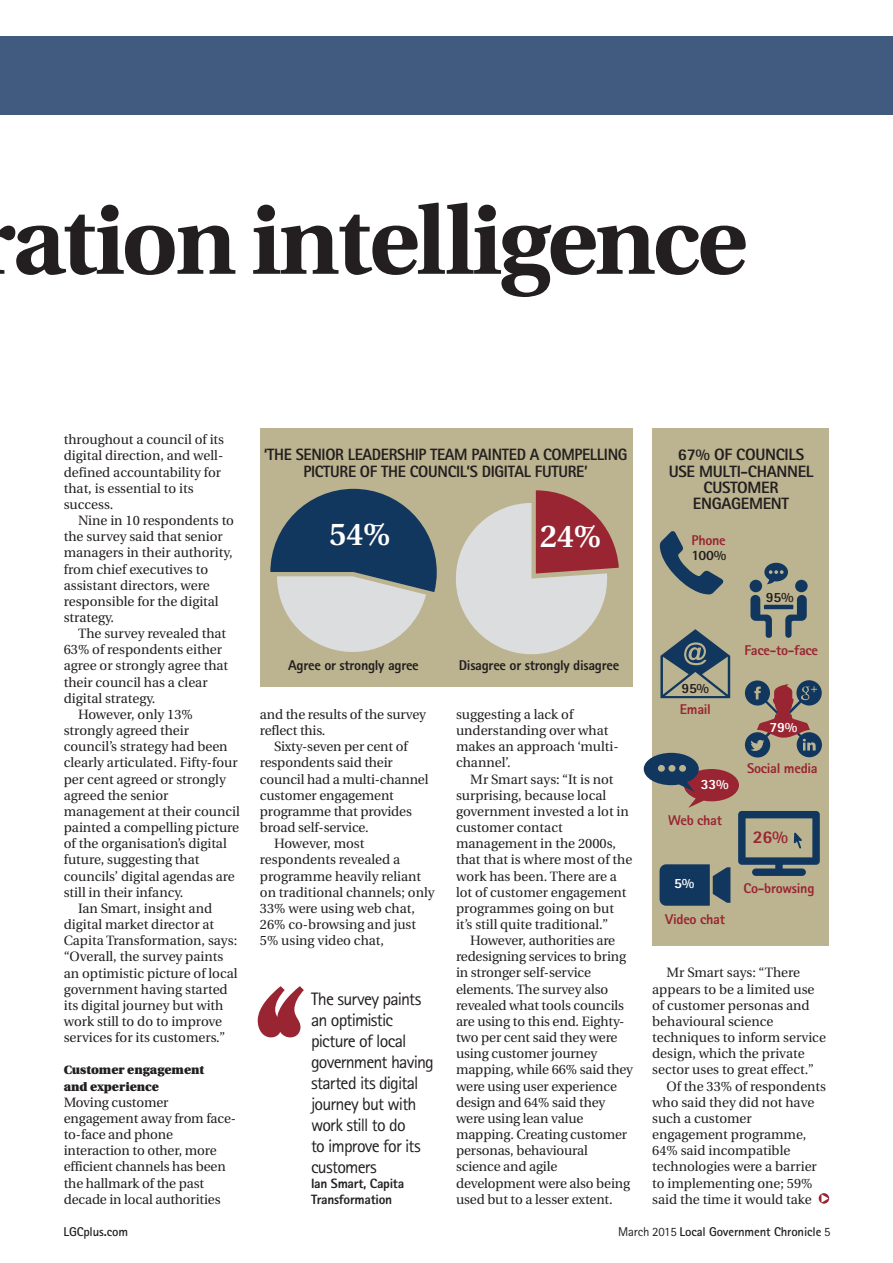
<style>
.page{position:relative;width:893px;height:1263px;background:#fff}
.page>*{position:absolute;margin:0;border:0;box-sizing:border-box;transform-origin:0 0}
.t1{font:600 169.8px "Utopia";color:#992532}
.t2{font:700 96px "Utopia";letter-spacing:-.03em;color:#231f20}
.t3{font:600 31.5px "Utopia";color:#fff}
.t4{font:18px/21px "Rotis Sans Serif";letter-spacing:-.045em;color:#231f20}
.t5{font:800 18px "Rotis Sans Serif";color:#992532}
.t6{font:800 16.35px/16.2px "Rotis Sans Serif";letter-spacing:-.02em;color:#231f20;text-align:center;scale:.96 1}
.t7{font:800 16.35px/16.2px "Rotis Sans Serif";letter-spacing:-.02em;color:#231f20;text-align:center}
.t8{font:800 14.1px "Rotis Sans Serif";letter-spacing:-.02em;color:#992532}
.t9{font:800 14.1px "Rotis Sans Serif";letter-spacing:-.02em;color:#231f20}
.t10{font:800 14.1px "Rotis Sans Serif";color:#fff}
.t11{font:13.5px/16.2px "Utopia";color:#231f20}
.t12{font:800 13.5px/15.5px "Rotis Sans Serif";letter-spacing:-.02em;color:#231f20}
.t13{font:700 12.75px "Rotis Sans Serif";letter-spacing:-.01em;color:#231f20}
.t14{font:900 12px/16.2px "Utopia";color:#231f20}
.s1{font-weight:400}
</style>
<div class="page">
<div style="left:0;top:36px;width:893px;height:79px;background:#415a7f"></div>
<div style="left:260px;top:428px;width:373px;height:258px;background:#bcb490"></div>
<svg style="left:456px;top:490px;width:163px;height:165px"></svg>
<svg style="left:270px;top:489px;width:167px;height:163px"></svg>
<div style="left:653px;top:428px;width:176px;height:517px;background:#bcb490"></div>
<svg style="left:644px;top:531px;width:178px;height:375px"></svg>
<svg style="left:819px;top:1193px;width:10px;height:11px"></svg>
<svg style="left:821px;top:1194px;width:8px;height:8px"></svg>
<h2 class="t2" style="left:12px;top:186px;width:736px">ation intelligence</h2>
<p class="t11" style="left:64px;top:432px;width:162px">throughout a council of its digital direction, and well&shy;defined accountability for that, is essential to its success.</p>
<p class="t11" style="left:64px;top:513px;width:172px;text-indent:14px">Nine in 10 respondents to the survey said that senior managers in their authority, from chief executives to assistant directors, were responsible for the digital strategy.</p>
<p class="t11" style="left:78px;top:626px;width:150px">The survey revealed that</p>
<p class="t11" style="left:64px;top:642px;width:160px">63% of respondents either</p>
<p class="t11" style="left:64px;top:658px;width:166px">agree or strongly agree that</p>
<p class="t11" style="left:64px;top:674px;width:145px">their council has a clear</p>
<p class="t11" style="left:64px;top:690px;width:93px">digital strategy.</p>
<p class="t11" style="left:78px;top:706px;width:116px">However, only 13%</p>
<p class="t11" style="left:64px;top:723px;width:127px">strongly agreed their</p>
<p class="t11" style="left:64px;top:739px;width:165px">council’s strategy had been</p>
<p class="t11" style="left:64px;top:755px;width:175px">clearly articulated. Fifty-four</p>
<p class="t11" style="left:64px;top:771px;width:164px">per cent agreed or strongly</p>
<p class="t11" style="left:64px;top:787px;width:106px">agreed the senior</p>
<p class="t11" style="left:64px;top:803px;width:178px">management at their council</p>
<p class="t11" style="left:64px;top:820px;width:177px">painted a compelling picture</p>
<p class="t11" style="left:64px;top:836px;width:165px">of the organisation’s digital</p>
<p class="t11" style="left:64px;top:852px;width:137px">future, suggesting that</p>
<p class="t11" style="left:64px;top:868px;width:172px">councils’ digital agendas are</p>
<p class="t11" style="left:64px;top:884px;width:121px">still in their infancy.</p>
<p class="t11" style="left:78px;top:900px;width:136px">Ian Smart, insight and</p>
<p class="t11" style="left:64px;top:917px;width:152px">digital market director at</p>
<p class="t11" style="left:64px;top:933px;width:175px">Capita Transformation, says:</p>
<p class="t11" style="left:64px;top:949px;width:161px">“Overall, the survey paints</p>
<p class="t11" style="left:64px;top:965px;width:175px">an optimistic picture of local</p>
<p class="t11" style="left:64px;top:981px;width:165px">government having started</p>
<p class="t11" style="left:64px;top:997px;width:161px">its digital journey but with</p>
<p class="t11" style="left:64px;top:1013px;width:160px">work still to do to improve</p>
<p class="t11" style="left:64px;top:1030px;width:163px">services for its customers.”</p>
<p class="t14" style="left:64px;top:1062px;width:142px">Customer engagement and experience</p>
<p class="t11" style="left:64px;top:1094px;width:174px">Moving customer engagement away from face&shy;to-face and phone interaction to other, more efficient channels has been the hallmark of the past decade in local authorities</p>
<p class="t6" style="left:264px;top:446px;width:380px">‘THE SENIOR LEADERSHIP TEAM PAINTED A COMPELLING<br>PICTURE OF THE COUNCIL’S DIGITAL FUTURE’</p>
<h3 class="t3" style="left:329px;top:516px;width:63px">54%</h3>
<h3 class="t3" style="left:540px;top:518px;width:63px">24%</h3>
<p class="t9" style="left:288px;top:657px;width:132px">Agree or strongly agree</p>
<p class="t9" style="left:459px;top:657px;width:162px">Disagree or strongly disagree</p>
<p class="t11" style="left:260px;top:706px;width:168px">and the results of the survey reflect this.</p>
<p class="t11" style="left:274px;top:739px;width:135px">Sixty-seven per cent of</p>
<p class="t11" style="left:260px;top:755px;width:134px">respondents said their</p>
<p class="t11" style="left:260px;top:771px;width:170px">council had a multi-channel</p>
<p class="t11" style="left:260px;top:787px;width:136px">customer engagement</p>
<p class="t11" style="left:260px;top:803px;width:153px">programme that provides</p>
<p class="t11" style="left:260px;top:820px;width:110px">broad self-service.</p>
<p class="t11" style="left:274px;top:836px;width:92px">However, most</p>
<p class="t11" style="left:260px;top:852px;width:142px">respondents revealed a</p>
<p class="t11" style="left:260px;top:868px;width:163px">programme heavily reliant</p>
<p class="t11" style="left:260px;top:884px;width:176px">on traditional channels; only</p>
<p class="t11" style="left:260px;top:900px;width:157px">33% were using web chat,</p>
<p class="t11" style="left:260px;top:916px;width:158px">26% co-browsing and just</p>
<p class="t11" style="left:260px;top:933px;width:126px">5% using video chat,</p>
<h1 class="t1" style="left:249px;top:956px;width:65px">‘‘</h1>
<h3 class="t4" style="left:311px;top:988px;width:124px">The survey paints an optimistic picture of local government having started its digital journey but with work still to do<br>to improve for its customers</h3>
<p class="t12" style="left:311px;top:1176px;width:95px">Ian Smart, Capita<br>Transformation</p>
<p class="t11" style="left:456px;top:706px;width:164px">suggesting a lack of understanding over what makes an approach ‘multi&shy;channel’.</p>
<p class="t11" style="left:456px;top:771px;width:178px;text-indent:14px">Mr Smart says: “It is not surprising, because local government invested a lot in customer contact management in the 2000s, that that is where most of the work has been. There are a lot of customer engagement programmes going on but it’s still quite traditional.”</p>
<p class="t11" style="left:456px;top:933px;width:178px;text-indent:14px">However, authorities are redesigning services to bring in stronger self-service elements. The survey also revealed what tools councils are using to this end. Eighty&shy;two per cent said they were using customer journey mapping, while 66% said they were using user experience design and 64% said they were using lean value mapping. Creating customer personas, behavioural science and agile development were also being used but to a lesser extent.</p>
<p class="t7" style="left:669px;top:446px;width:146px">67% OF COUNCILS<br>USE MULTI-CHANNEL<br>CUSTOMER<br>ENGAGEMENT</p>
<p class="t8" style="left:691px;top:531px;width:36px">Phone</p>
<p class="t9" style="left:691px;top:547px;width:36px">100%</p>
<p class="t9" style="left:766px;top:588px;width:29px">95%</p>
<p class="t9" style="left:681px;top:679px;width:29px">95%</p>
<p class="t8" style="left:680px;top:700px;width:33px">Email</p>
<p class="t10" style="left:701px;top:775px;width:29px">33%</p>
<p class="t8" style="left:668px;top:811px;width:55px">Web chat</p>
<p class="t10" style="left:674px;top:874px;width:22px">5%</p>
<p class="t8" style="left:665px;top:910px;width:61px">Video chat</p>
<p class="t8" style="left:744px;top:642px;width:75px">Face-to-face</p>
<p class="t10" style="left:769px;top:718px;width:29px">79%</p>
<p class="t8" style="left:747px;top:759px;width:72px">Social media</p>
<h3 class="t5" style="left:753px;top:825px;width:37px">26%</h3>
<p class="t8" style="left:743px;top:880px;width:72px">Co-browsing</p>
<p class="t11" style="left:666px;top:965px;width:135px">Mr Smart says: “There</p>
<p class="t11" style="left:652px;top:981px;width:164px">appears to be a limited use</p>
<p class="t11" style="left:652px;top:997px;width:159px">of customer personas and</p>
<p class="t11" style="left:652px;top:1013px;width:123px">behavioural science</p>
<p class="t11" style="left:652px;top:1030px;width:175px">techniques to inform service</p>
<p class="t11" style="left:652px;top:1046px;width:154px">design, which the private</p>
<p class="t11" style="left:652px;top:1062px;width:163px">sector uses to great effect.”</p>
<p class="t11" style="left:666px;top:1078px;width:161px">Of the 33% of respondents</p>
<p class="t11" style="left:652px;top:1094px;width:164px">who said they did not have</p>
<p class="t11" style="left:652px;top:1110px;width:101px">such a customer</p>
<p class="t11" style="left:652px;top:1126px;width:156px">engagement programme,</p>
<p class="t11" style="left:652px;top:1143px;width:140px">64% said incompatible</p>
<p class="t11" style="left:652px;top:1159px;width:166px">technologies were a barrier</p>
<p class="t11" style="left:652px;top:1175px;width:162px">to implementing one; 59%</p>
<p class="t11" style="left:652px;top:1191px;width:161px">said the time it would take</p>
<p class="t13" style="left:63px;top:1223px;width:66px">LGCplus.com</p>
<p class="t13" style="left:618px;top:1223px;width:214px"><span class="s1">March 2015</span> Local Government Chronicle <span class="s1">5</span></p>
</div>
